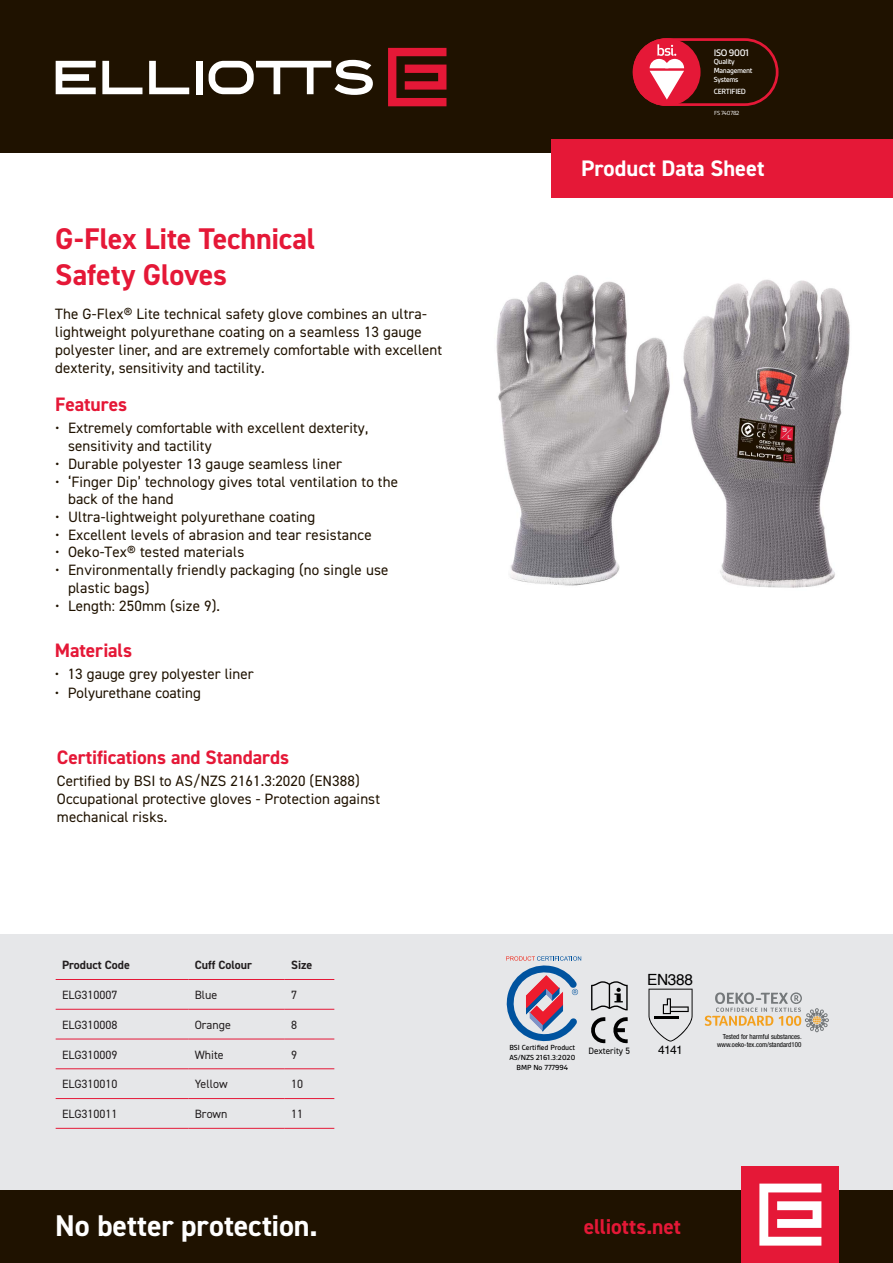
<style>
.page{position:relative;width:893px;height:1263px;background:#fff}
.page>*{position:absolute;margin:0;border:0;box-sizing:border-box;transform-origin:0 0}
.Subhead_2{font:700 30px/36px "DIN2014";letter-spacing:-.005em;color:#e51837}
.t1{font:700 30px "DIN2014";letter-spacing:-.005em;color:#fff}
.t2{font:700 22.5px "DIN2014";color:#fff}
.t3{font:700 21.45px "DIN2014";letter-spacing:-.005em;color:#e51837}
.Body{font:700 19.5px "DIN2014";letter-spacing:-.005em;color:#e51837}
.Subhead_2-2{font:700 19.5px "DIN2014";letter-spacing:-.005em;color:#e51837}
.t4{font:15.45px "Helvetica";letter-spacing:-.02em;color:#000}
.Subhead_2-3{font:15px/18px "DIN2014";letter-spacing:.01em;color:#1f1200}
.Body-2{font:15px/18px "DIN2014";letter-spacing:.005em;color:#1f1200}
.t5{font:12.15px "Helvetica";color:#000}
.Table_Body{font:12px "DIN2014";color:#231f20}
.t6{font:700 12px "DIN2014";color:#231f20}
.t7{font:500 10.2px "Gesta";letter-spacing:-.035em;color:#fff}
.t8{font:9.15px "DIN2014";color:#000}
.t9{font:500 8.1px "Gesta";letter-spacing:-.035em;color:#fff}
.t10{font:500 7.95px/10.2px "Gesta";color:#000;text-align:center}
.t11{font:500 7.95px/8.6px "Gesta";letter-spacing:-.035em;color:#fff}
.t12{font:condensed 6.9px/7.9px "Helvetica Neue LT Pro";color:#000;text-align:right}
.t13{font:6.3px "Gesta";letter-spacing:-.035em;color:#fff}
</style>
<div class="page">
<div style="left:0;top:0;width:893px;height:153px;background:#1f1200"></div>
<div style="left:0;top:1189px;width:893px;height:74px;background:#1f1200"></div>
<div style="left:0;top:934px;width:893px;height:255px;background:#e6e7e9"></div>
<hr style="left:56px;top:979px;width:132px;height:1px;background:#e51837">
<hr style="left:188px;top:979px;width:97px;height:1px;background:#e51837">
<hr style="left:285px;top:979px;width:49px;height:1px;background:#e51837">
<hr style="left:56px;top:1009px;width:132px;height:1px;background:#e51837">
<hr style="left:188px;top:1009px;width:97px;height:1px;background:#e51837">
<hr style="left:285px;top:1009px;width:49px;height:1px;background:#e51837">
<hr style="left:56px;top:1039px;width:132px;height:1px;background:#e51837">
<hr style="left:188px;top:1039px;width:97px;height:1px;background:#e51837">
<hr style="left:285px;top:1039px;width:49px;height:1px;background:#e51837">
<hr style="left:56px;top:1068px;width:132px;height:1px;background:#e51837">
<hr style="left:188px;top:1068px;width:97px;height:1px;background:#e51837">
<hr style="left:285px;top:1068px;width:49px;height:1px;background:#e51837">
<hr style="left:56px;top:1098px;width:132px;height:1px;background:#e51837">
<hr style="left:188px;top:1098px;width:97px;height:1px;background:#e51837">
<hr style="left:285px;top:1098px;width:49px;height:1px;background:#e51837">
<hr style="left:56px;top:1128px;width:132px;height:1px;background:#e51837">
<hr style="left:188px;top:1128px;width:97px;height:1px;background:#e51837">
<hr style="left:285px;top:1128px;width:49px;height:1px;background:#e51837">
<img style="left:496px;top:275px;width:354px;height:313px">
<div style="left:551px;top:139px;width:342px;height:59px;background:#e51837"></div>
<svg style="left:388px;top:48px;width:58px;height:58px"></svg>
<div style="left:196px;top:61px;width:6px;height:33px;background:#fff"></div>
<svg style="left:209px;top:60px;width:164px;height:35px"></svg>
<svg style="left:56px;top:61px;width:40px;height:33px"></svg>
<svg style="left:102px;top:61px;width:40px;height:33px"></svg>
<svg style="left:149px;top:61px;width:40px;height:33px"></svg>
<div style="left:741px;top:1166px;width:98px;height:97px;background:#e51837"></div>
<svg style="left:759px;top:1183px;width:62px;height:62px"></svg>
<svg style="left:633px;top:38px;width:145px;height:68px"></svg>
<svg style="left:591px;top:981px;width:37px;height:29px"></svg>
<svg style="left:613px;top:1017px;width:15px;height:26px"></svg>
<svg style="left:591px;top:1017px;width:14px;height:26px"></svg>
<svg style="left:648px;top:989px;width:44px;height:52px"></svg>
<svg style="left:506px;top:956px;width:75px;height:86px"></svg>
<svg style="left:705px;top:992px;width:124px;height:40px"></svg>
<p class="t7" style="left:714px;top:47px;width:37px">ISO 9001</p>
<p class="t11" style="left:714px;top:58px;width:40px">Quality<br>Management<br>Systems</p>
<p class="t9" style="left:714px;top:87px;width:34px">CERTIFIED</p>
<p class="t13" style="left:714px;top:109px;width:27px">FS 740782</p>
<p class="Subhead_2" style="left:55px;top:220px;width:262px">G-Flex Lite Technical<br>Safety Gloves</p>
<p class="Subhead_2-3" style="left:55px;top:304px;width:388px">The G-Flex® Lite technical safety glove combines an ultra&shy;lightweight polyurethane coating on a seamless 13 gauge polyester liner, and are extremely comfortable with excellent dexterity, sensitivity and tactility.</p>
<p class="Subhead_2-2" style="left:55px;top:391px;width:74px">Features</p>
<p class="Subhead_2-3" style="left:68px;top:419px;width:302px;line-height:17.1px;text-indent:-13px">• Extremely comfortable with excellent dexterity, sensitivity and tactility</p>
<p class="Subhead_2-3" style="left:55px;top:454px;width:288px">• Durable polyester 13 gauge seamless liner</p>
<p class="Subhead_2-3" style="left:68px;top:473px;width:332px;line-height:17.1px;text-indent:-13px">• ‘Finger Dip’ technology gives total ventilation to the back of the hand</p>
<p class="Subhead_2-3" style="left:55px;top:507px;width:262px">• Ultra-lightweight polyurethane coating</p>
<p class="Subhead_2-3" style="left:55px;top:525px;width:318px">• Excellent levels of abrasion and tear resistance</p>
<p class="Subhead_2-3" style="left:55px;top:543px;width:191px">• Oeko-Tex® tested materials</p>
<p class="Subhead_2-3" style="left:68px;top:561px;width:322px;text-indent:-13px">• Environmentally friendly packaging (no single use plastic bags)</p>
<p class="Subhead_2-3" style="left:55px;top:597px;width:166px">• Length: 250mm (size 9).</p>
<h3 class="Body" style="left:55px;top:638px;width:79px">Materials</h3>
<p class="Subhead_2-3" style="left:55px;top:665px;width:200px">• 13 gauge grey polyester liner</p>
<p class="Subhead_2-3" style="left:55px;top:683px;width:147px">• Polyurethane coating</p>
<p class="Body" style="left:57px;top:744px;width:234px">Certifications and Standards</p>
<p class="Body-2" style="left:57px;top:771px;width:325px">Certified by BSI to AS/NZS 2161.3:2020 (EN388)<br>Occupational protective gloves - Protection against mechanical risks.</p>
<p class="t6" style="left:62px;top:957px;width:69px">Product Code</p>
<p class="t6" style="left:195px;top:957px;width:59px">Cuff Colour</p>
<p class="t6" style="left:291px;top:957px;width:23px">Size</p>
<p class="Table_Body" style="left:62px;top:987px;width:57px">ELG310007</p>
<p class="Table_Body" style="left:195px;top:987px;width:24px">Blue</p>
<p class="Table_Body" style="left:291px;top:987px;width:7px">7</p>
<p class="Table_Body" style="left:62px;top:1017px;width:57px">ELG310008</p>
<p class="Table_Body" style="left:195px;top:1017px;width:38px">Orange</p>
<p class="Table_Body" style="left:291px;top:1017px;width:7px">8</p>
<p class="Table_Body" style="left:62px;top:1047px;width:57px">ELG310009</p>
<p class="Table_Body" style="left:195px;top:1047px;width:30px">White</p>
<p class="Table_Body" style="left:291px;top:1047px;width:7px">9</p>
<p class="Table_Body" style="left:62px;top:1077px;width:57px">ELG310010</p>
<p class="Table_Body" style="left:195px;top:1077px;width:34px">Yellow</p>
<p class="Table_Body" style="left:291px;top:1077px;width:13px">10</p>
<p class="Table_Body" style="left:62px;top:1106px;width:57px">ELG310011</p>
<p class="Table_Body" style="left:195px;top:1106px;width:34px">Brown</p>
<p class="Table_Body" style="left:291px;top:1106px;width:13px">11</p>
<h2 class="t2" style="left:581px;top:154px;width:185px">Product Data Sheet</h2>
<p class="t4" style="left:647px;top:968px;width:47px">EN388</p>
<p class="t10" style="left:509px;top:1042px;width:67px">BSI Certified Product<br>AS/NZS 2161.3:2020<br>BMP No 777994</p>
<p class="t8" style="left:589px;top:1045px;width:43px">Dexterity 5</p>
<p class="t5" style="left:658px;top:1040px;width:26px">4141</p>
<p class="t12" style="left:717px;top:1033px;width:86px">Tested for harmful substances. www.oeko-tex.com/standard100</p>
<h1 class="t1" style="left:55px;top:1206px;width:264px">No better protection.</h1>
<h3 class="t3" style="left:584px;top:1213px;width:99px">elliotts.net</h3>
</div>
